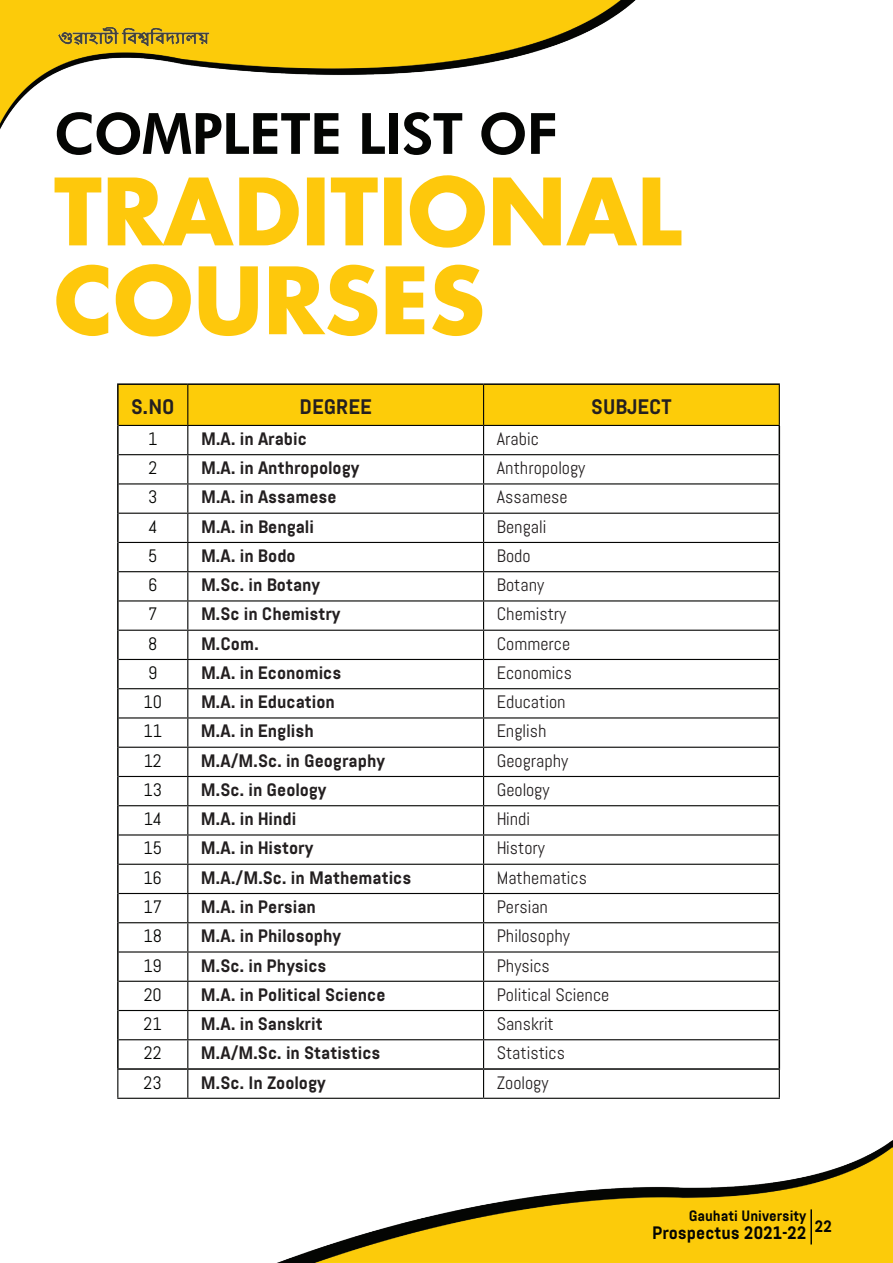
<style>
.page{position:relative;width:893px;height:1263px;background:#fff}
.page>*{position:absolute;margin:0;border:0;box-sizing:border-box;transform-origin:0 0}
.t1{font:700 90px/88.8px "Futura";color:#fec80c}
.t2{font:800 57px "Futura BT";letter-spacing:-.02em;color:#040503}
.t3{font:700 21px "Abel Pro";color:#231f20}
.t4{font:700 18px "Abel Pro";color:#231f20}
.t5{font:18px "Abel Pro";color:#231f20}
.t6{font:18px "Abel Pro";color:#040503}
.t7{font:700 18px "Abel Pro";color:#040503}
.t8{font:700 15px "Abel Pro";color:#040503}
</style>
<div class="page">
<img style="left:0;top:0;width:893px;height:1263px">
<img style="left:56px;top:20px;width:155px;height:34px">
<hr style="left:810px;top:1209px;width:2px;height:35px;background:#040503">
<hr style="left:117px;top:1098px;width:71px;height:1px;background:#040503">
<hr style="left:188px;top:1098px;width:296px;height:1px;background:#040503">
<hr style="left:484px;top:1098px;width:296px;height:1px;background:#040503">
<hr style="left:117px;top:383px;width:71px;height:2px;background:#040503">
<hr style="left:188px;top:383px;width:296px;height:2px;background:#040503">
<hr style="left:484px;top:383px;width:296px;height:2px;background:#040503">
<svg style="left:117px;top:384px;width:663px;height:714px"></svg>
<hr style="left:117px;top:1068px;width:71px;height:2px;background:#040503">
<hr style="left:188px;top:1068px;width:296px;height:2px;background:#040503">
<hr style="left:484px;top:1068px;width:296px;height:2px;background:#040503">
<h2 class="t2" style="left:54px;top:99px;width:505px">COMPLETE LIST OF</h2>
<h1 class="t1" style="left:54px;top:165px;width:629px">TRADITIONAL<br>COURSES</h1>
<p class="t3" style="left:131px;top:392px;width:45px">S.NO</p>
<p class="t3" style="left:300px;top:392px;width:74px">DEGREE</p>
<p class="t3" style="left:591px;top:392px;width:82px">SUBJECT</p>
<p class="t6" style="left:148px;top:427px;width:11px">1</p>
<p class="t4" style="left:201px;top:426px;width:107px">M.A. in Arabic</p>
<p class="t5" style="left:497px;top:427px;width:43px">Arabic</p>
<p class="t6" style="left:148px;top:457px;width:10px">2</p>
<p class="t4" style="left:201px;top:455px;width:160px">M.A. in Anthropology</p>
<p class="t5" style="left:497px;top:457px;width:90px">Anthropology</p>
<p class="t6" style="left:148px;top:486px;width:11px">3</p>
<p class="t4" style="left:201px;top:485px;width:137px">M.A. in Assamese</p>
<p class="t5" style="left:497px;top:486px;width:72px">Assamese</p>
<p class="t6" style="left:148px;top:515px;width:11px">4</p>
<p class="t4" style="left:201px;top:514px;width:114px">M.A. in Bengali</p>
<p class="t5" style="left:497px;top:515px;width:51px">Bengali</p>
<p class="t6" style="left:148px;top:544px;width:11px">5</p>
<p class="t4" style="left:201px;top:543px;width:96px">M.A. in Bodo</p>
<p class="t5" style="left:497px;top:544px;width:35px">Bodo</p>
<p class="t6" style="left:148px;top:574px;width:11px">6</p>
<p class="t4" style="left:201px;top:572px;width:121px">M.Sc. in Botany</p>
<p class="t5" style="left:497px;top:574px;width:49px">Botany</p>
<p class="t6" style="left:148px;top:603px;width:11px">7</p>
<p class="t4" style="left:201px;top:602px;width:141px">M.Sc in Chemistry</p>
<p class="t5" style="left:497px;top:603px;width:71px">Chemistry</p>
<p class="t6" style="left:148px;top:632px;width:11px">8</p>
<p class="t4" style="left:201px;top:631px;width:59px">M.Com.</p>
<p class="t5" style="left:497px;top:632px;width:75px">Commerce</p>
<p class="t6" style="left:148px;top:661px;width:11px">9</p>
<p class="t4" style="left:201px;top:660px;width:142px">M.A. in Economics</p>
<p class="t5" style="left:497px;top:661px;width:77px">Economics</p>
<p class="t6" style="left:143px;top:691px;width:20px">10</p>
<p class="t4" style="left:201px;top:689px;width:136px">M.A. in Education</p>
<p class="t5" style="left:497px;top:691px;width:70px">Education</p>
<p class="t6" style="left:143px;top:720px;width:20px">11</p>
<p class="t4" style="left:201px;top:719px;width:114px">M.A. in English</p>
<p class="t5" style="left:497px;top:720px;width:51px">English</p>
<p class="t6" style="left:144px;top:749px;width:20px">12</p>
<p class="t4" style="left:201px;top:748px;width:185px">M.A/M.Sc. in Geography</p>
<p class="t5" style="left:497px;top:749px;width:73px">Geography</p>
<p class="t6" style="left:143px;top:778px;width:20px">13</p>
<p class="t4" style="left:201px;top:777px;width:127px">M.Sc. in Geology</p>
<p class="t5" style="left:497px;top:778px;width:54px">Geology</p>
<p class="t6" style="left:144px;top:808px;width:20px">14</p>
<p class="t4" style="left:201px;top:806px;width:97px">M.A. in Hindi</p>
<p class="t5" style="left:497px;top:808px;width:35px">Hindi</p>
<p class="t6" style="left:143px;top:837px;width:20px">15</p>
<p class="t4" style="left:201px;top:836px;width:114px">M.A. in History</p>
<p class="t5" style="left:497px;top:837px;width:50px">History</p>
<p class="t6" style="left:144px;top:866px;width:20px">16</p>
<p class="t4" style="left:201px;top:865px;width:212px">M.A./M.Sc. in Mathematics</p>
<p class="t5" style="left:497px;top:866px;width:92px">Mathematics</p>
<p class="t6" style="left:143px;top:895px;width:20px">17</p>
<p class="t4" style="left:201px;top:894px;width:116px">M.A. in Persian</p>
<p class="t5" style="left:497px;top:895px;width:53px">Persian</p>
<p class="t6" style="left:143px;top:925px;width:20px">18</p>
<p class="t4" style="left:201px;top:923px;width:142px">M.A. in Philosophy</p>
<p class="t5" style="left:497px;top:925px;width:75px">Philosophy</p>
<p class="t6" style="left:144px;top:954px;width:20px">19</p>
<p class="t4" style="left:201px;top:953px;width:127px">M.Sc. in Physics</p>
<p class="t5" style="left:497px;top:954px;width:55px">Physics</p>
<p class="t6" style="left:144px;top:983px;width:20px">20</p>
<p class="t4" style="left:201px;top:982px;width:186px">M.A. in Political Science</p>
<p class="t5" style="left:497px;top:983px;width:114px">Political Science</p>
<p class="t6" style="left:144px;top:1012px;width:20px">21</p>
<p class="t4" style="left:201px;top:1011px;width:123px">M.A. in Sanskrit</p>
<p class="t5" style="left:497px;top:1012px;width:59px">Sanskrit</p>
<p class="t6" style="left:144px;top:1042px;width:19px">22</p>
<p class="t4" style="left:201px;top:1040px;width:181px">M.A/M.Sc. in Statistics</p>
<p class="t5" style="left:497px;top:1042px;width:70px">Statistics</p>
<p class="t6" style="left:144px;top:1071px;width:20px">23</p>
<p class="t4" style="left:201px;top:1070px;width:126px">M.Sc. In Zoology</p>
<p class="t5" style="left:497px;top:1071px;width:53px">Zoology</p>
<p class="t8" style="left:689px;top:1206px;width:119px">Gauhati University</p>
<p class="t7" style="left:652px;top:1221px;width:182px">Prospectus 2021-22 <sup>22</sup></p>
</div>
